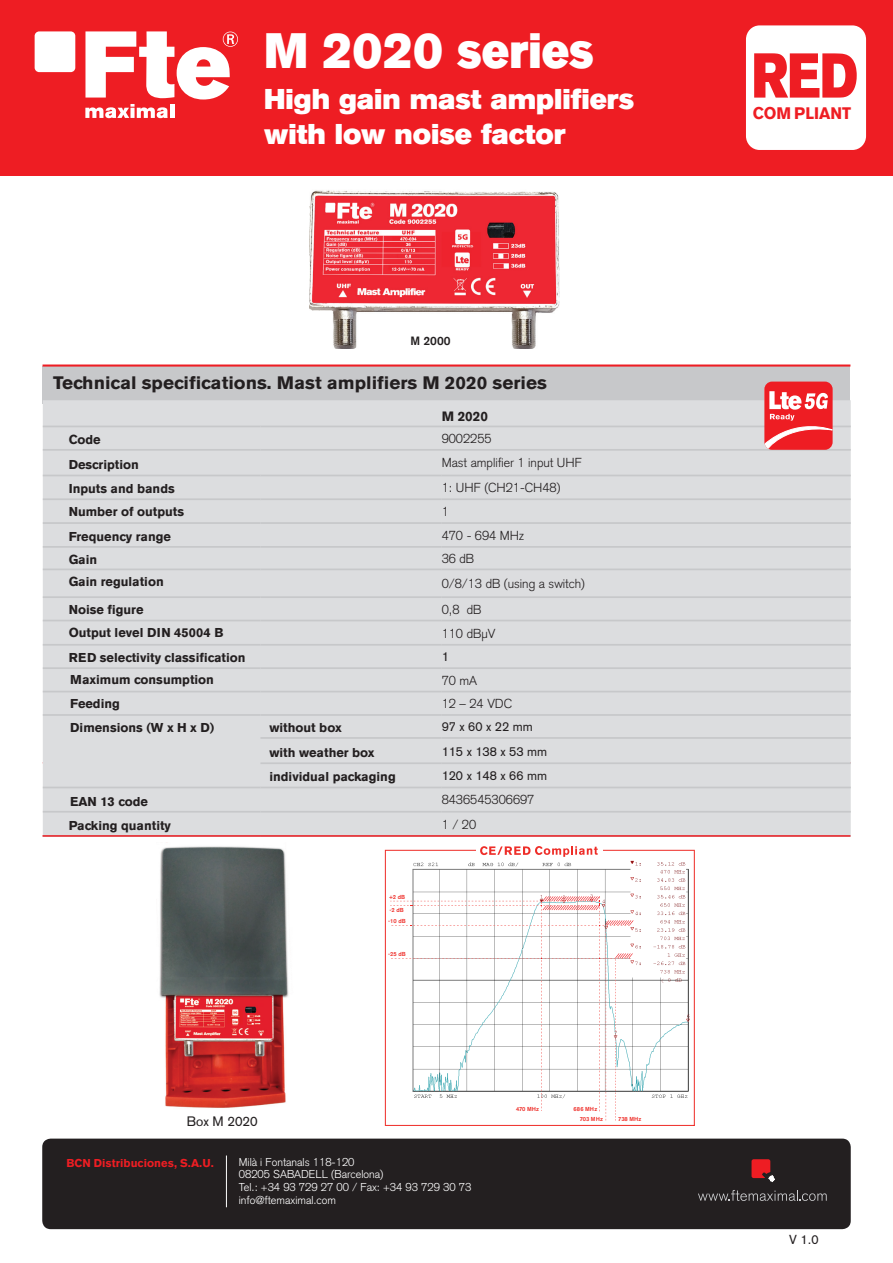
<style>
.page{position:relative;width:893px;height:1263px;background:#fff}
.page>*{position:absolute;margin:0;border:0;box-sizing:border-box;transform-origin:0 0}
.t1{font:62.55px "Akzidenz Grotesk BE Super";color:#ee1d23;scale:.8 1}
.t2{font:49.5px "Akzidenz Grotesk BE Super";color:#fff;scale:.92 1}
.t3{font:28.5px/34.5px "Akzidenz Grotesk BE Super";color:#fff}
.t4{font:700 18px "Akzidenz Grotesk BE";color:#231f20;scale:1.05 1}
.t5{font:700 16.65px "Akzidenz Grotesk BE";color:#ee1d23;scale:.96 1}
.t6{font:13.5px "Akzidenz Grotesk";color:#231f20}
.t7{font:700 13.5px "Akzidenz Grotesk BE";color:#231f20}
.t8{font:700 12.9px "Akzidenz Grotesk BE";color:#231f20}
.t9{font:300 12.9px "Akzidenz Grotesk";color:#231f20}
.t10{font:12.9px "Akzidenz Grotesk";color:#231f20}
.t11{font:500 12px "Akzidenz Grotesk BE";color:#231f20}
.t12{font:300 11.25px/12.8px "Akzidenz Grotesk";color:#fff}
.t13{font:900 11.25px "Akzidenz Grotesk";color:#ee1d23}
.t14{font:500 5.85px/11.7px "Akzidenz Grotesk BE";color:#ee2d28}
</style>
<div class="page">
<img style="left:310px;top:190px;width:249px;height:158px">
<div style="left:43px;top:366px;width:807px;height:37px;background:#c7c8ca"></div>
<div style="left:0;top:0;width:893px;height:176px;background:#ee1d23"></div>
<div style="left:35px;top:31px;width:40px;height:41px;background:#fff;border-radius:5px"></div>
<svg style="left:85px;top:31px;width:153px;height:87px"></svg>
<hr style="left:43px;top:364px;width:807px;height:3px;background:#ee1d23">
<div style="left:42px;top:1138px;width:809px;height:91px;background:#231f20;border-radius:9px"></div>
<svg style="left:698px;top:1190px;width:129px;height:11px"></svg>
<div style="left:751px;top:1159px;width:19px;height:19px;background:#ee1d23;border-radius:2px"></div>
<svg style="left:763px;top:1172px;width:12px;height:11px"></svg>
<hr style="left:226px;top:1155px;width:1px;height:52px;background:#fff">
<div style="left:43px;top:400px;width:808px;height:435px;background:#dcdddf"></div>
<hr style="left:442px;top:449px;width:409px;height:2px;background:#c7c8ca">
<hr style="left:442px;top:475px;width:409px;height:1px;background:#c7c8ca">
<hr style="left:442px;top:498px;width:409px;height:2px;background:#c7c8ca">
<hr style="left:442px;top:522px;width:409px;height:2px;background:#c7c8ca">
<hr style="left:442px;top:546px;width:409px;height:2px;background:#c7c8ca">
<hr style="left:442px;top:568px;width:409px;height:2px;background:#c7c8ca">
<hr style="left:442px;top:596px;width:409px;height:2px;background:#c7c8ca">
<hr style="left:442px;top:620px;width:409px;height:1px;background:#c7c8ca">
<hr style="left:442px;top:644px;width:409px;height:2px;background:#c7c8ca">
<hr style="left:442px;top:667px;width:409px;height:2px;background:#c7c8ca">
<hr style="left:442px;top:691px;width:409px;height:1px;background:#c7c8ca">
<hr style="left:442px;top:714px;width:409px;height:2px;background:#c7c8ca">
<hr style="left:442px;top:737px;width:409px;height:2px;background:#c7c8ca">
<hr style="left:442px;top:762px;width:409px;height:2px;background:#c7c8ca">
<hr style="left:442px;top:787px;width:409px;height:1px;background:#c7c8ca">
<hr style="left:442px;top:811px;width:409px;height:1px;background:#c7c8ca">
<hr style="left:442px;top:835px;width:409px;height:2px;background:#c7c8ca">
<hr style="left:43px;top:449px;width:217px;height:2px;background:#c7c8ca">
<hr style="left:260px;top:449px;width:182px;height:2px;background:#c7c8ca">
<hr style="left:43px;top:475px;width:217px;height:1px;background:#c7c8ca">
<hr style="left:260px;top:475px;width:182px;height:1px;background:#c7c8ca">
<hr style="left:43px;top:498px;width:217px;height:2px;background:#c7c8ca">
<hr style="left:260px;top:498px;width:182px;height:2px;background:#c7c8ca">
<hr style="left:43px;top:522px;width:217px;height:2px;background:#c7c8ca">
<hr style="left:260px;top:522px;width:182px;height:2px;background:#c7c8ca">
<hr style="left:43px;top:546px;width:217px;height:2px;background:#c7c8ca">
<hr style="left:260px;top:546px;width:182px;height:2px;background:#c7c8ca">
<hr style="left:43px;top:568px;width:217px;height:2px;background:#c7c8ca">
<hr style="left:260px;top:568px;width:182px;height:2px;background:#c7c8ca">
<hr style="left:43px;top:596px;width:217px;height:2px;background:#c7c8ca">
<hr style="left:260px;top:596px;width:182px;height:2px;background:#c7c8ca">
<hr style="left:43px;top:620px;width:217px;height:1px;background:#c7c8ca">
<hr style="left:260px;top:620px;width:182px;height:1px;background:#c7c8ca">
<hr style="left:43px;top:644px;width:217px;height:2px;background:#c7c8ca">
<hr style="left:260px;top:644px;width:182px;height:2px;background:#c7c8ca">
<hr style="left:43px;top:667px;width:217px;height:2px;background:#c7c8ca">
<hr style="left:260px;top:667px;width:182px;height:2px;background:#c7c8ca">
<hr style="left:43px;top:691px;width:217px;height:1px;background:#c7c8ca">
<hr style="left:260px;top:691px;width:182px;height:1px;background:#c7c8ca">
<hr style="left:43px;top:714px;width:217px;height:2px;background:#c7c8ca">
<hr style="left:260px;top:714px;width:182px;height:2px;background:#c7c8ca">
<hr style="left:260px;top:737px;width:182px;height:2px;background:#c7c8ca">
<hr style="left:260px;top:762px;width:182px;height:2px;background:#c7c8ca">
<hr style="left:43px;top:787px;width:217px;height:1px;background:#c7c8ca">
<hr style="left:260px;top:787px;width:182px;height:1px;background:#c7c8ca">
<hr style="left:43px;top:811px;width:217px;height:1px;background:#c7c8ca">
<hr style="left:260px;top:811px;width:182px;height:1px;background:#c7c8ca">
<hr style="left:43px;top:426px;width:217px;height:1px;background:#c7c8ca">
<hr style="left:260px;top:426px;width:182px;height:1px;background:#c7c8ca">
<hr style="left:442px;top:426px;width:409px;height:1px;background:#c7c8ca">
<div style="left:764px;top:382px;width:69px;height:68px;background:#ee1d23;border-radius:8px"></div>
<svg style="left:764px;top:391px;width:69px;height:59px"></svg>
<img style="left:159px;top:846px;width:130px;height:262px">
<svg style="left:385px;top:850px;width:310px;height:276px"></svg>
<div style="left:476px;top:844px;width:127px;height:13px;background:#fff"></div>
<svg style="left:480px;top:846px;width:118px;height:11px"></svg>
<hr style="left:43px;top:835px;width:807px;height:2px;background:#ee1d23">
<div style="left:746px;top:25px;width:120px;height:125px;background:#fff;border-radius:14px"></div>
<h2 class="t2" style="left:265px;top:22px;width:359px">M 2020 series</h2>
<h3 class="t3" style="left:264px;top:82px;width:371px">High gain mast amplifiers with low noise factor</h3>
<p class="t11" style="left:410px;top:334px;width:41px">M 2000</p>
<h3 class="t4" style="left:53px;top:372px;width:472px">Technical specifications. Mast amplifiers M 2020 series</h3>
<p class="t7" style="left:442px;top:408px;width:48px">M 2020</p>
<p class="t8" style="left:69px;top:432px;width:34px">Code</p>
<p class="t9" style="left:442px;top:431px;width:51px">9002255</p>
<p class="t8" style="left:69px;top:457px;width:72px">Description</p>
<p class="t9" style="left:442px;top:455px;width:142px">Mast amplifier 1 input UHF</p>
<p class="t8" style="left:69px;top:481px;width:108px">Inputs and bands</p>
<p class="t9" style="left:442px;top:480px;width:120px">1: UHF (CH21-CH48)</p>
<p class="t8" style="left:69px;top:504px;width:117px">Number of outputs</p>
<p class="t9" style="left:442px;top:504px;width:9px">1</p>
<p class="t8" style="left:69px;top:529px;width:104px">Frequency range</p>
<p class="t9" style="left:442px;top:528px;width:84px">470 - 694 MHz</p>
<p class="t8" style="left:69px;top:552px;width:30px">Gain</p>
<p class="t9" style="left:442px;top:551px;width:34px">36 dB</p>
<p class="t8" style="left:69px;top:574px;width:97px">Gain regulation</p>
<p class="t9" style="left:442px;top:576px;width:145px">0/8/13 dB (using a switch)</p>
<p class="t8" style="left:69px;top:602px;width:76px">Noise figure</p>
<p class="t9" style="left:442px;top:602px;width:41px">0,8 dB</p>
<p class="t8" style="left:69px;top:625px;width:156px">Output level DIN 45004 B</p>
<p class="t9" style="left:442px;top:625px;width:55px">110 dBµV</p>
<p class="t8" style="left:69px;top:650px;width:178px">RED selectivity classification</p>
<p class="t10" style="left:442px;top:649px;width:9px">1</p>
<p class="t8" style="left:70px;top:672px;width:145px">Maximum consumption</p>
<p class="t9" style="left:442px;top:673px;width:37px">70 mA</p>
<p class="t8" style="left:70px;top:696px;width:51px">Feeding</p>
<p class="t9" style="left:442px;top:696px;width:72px">12 – 24 VDC</p>
<p class="t8" style="left:70px;top:720px;width:146px">Dimensions (W x H x D)</p>
<p class="t8" style="left:269px;top:720px;width:74px">without box</p>
<p class="t10" style="left:442px;top:719px;width:93px">97 x 60 x 22 mm</p>
<p class="t8" style="left:269px;top:744px;width:107px">with weather box</p>
<p class="t10" style="left:442px;top:743px;width:107px">115 x 138 x 53 mm</p>
<p class="t8" style="left:269px;top:769px;width:128px">individual packaging</p>
<p class="t10" style="left:442px;top:768px;width:107px">120 x 148 x 66 mm</p>
<p class="t8" style="left:70px;top:794px;width:79px">EAN 13 code</p>
<p class="t9" style="left:442px;top:792px;width:94px">8436545306697</p>
<p class="t8" style="left:69px;top:818px;width:104px">Packing quantity</p>
<p class="t9" style="left:442px;top:817px;width:36px">1 / 20</p>
<p class="t14" style="left:389px;top:891px;width:18px">+2 dB</p>
<p class="t14" style="left:388px;top:904px;width:19px">-2 dB -10 dB</p>
<p class="t14" style="left:388px;top:948px;width:19px">-25 dB</p>
<p class="t6" style="left:187px;top:1113px;width:72px">Box M 2020</p>
<p class="t13" style="left:66px;top:1156px;width:149px">BCN Distribuciones, S.A.U.</p>
<p class="t12" style="left:239px;top:1155px;width:234px">Milà i Fontanals 118-120<br>08205 SABADELL (Barcelona)<br>Tel.: +34 93 729 27 00 / Fax: +34 93 729 30 73 info@ftemaximal.com</p>
<p class="t14" style="left:516px;top:1103px;width:25px">470 MHz</p>
<p class="t14" style="left:574px;top:1103px;width:25px">686 MHz</p>
<p class="t14" style="left:580px;top:1113px;width:25px">703 MHz</p>
<p class="t14" style="left:618px;top:1113px;width:25px">738 MHz</p>
<h1 class="t1" style="left:752px;top:39px;width:134px">RED</h1>
<p class="t5" style="left:753px;top:104px;width:104px">COM PLIANT</p>
<p class="t10" style="left:789px;top:1232px;width:31px">V 1.0</p>
</div>
